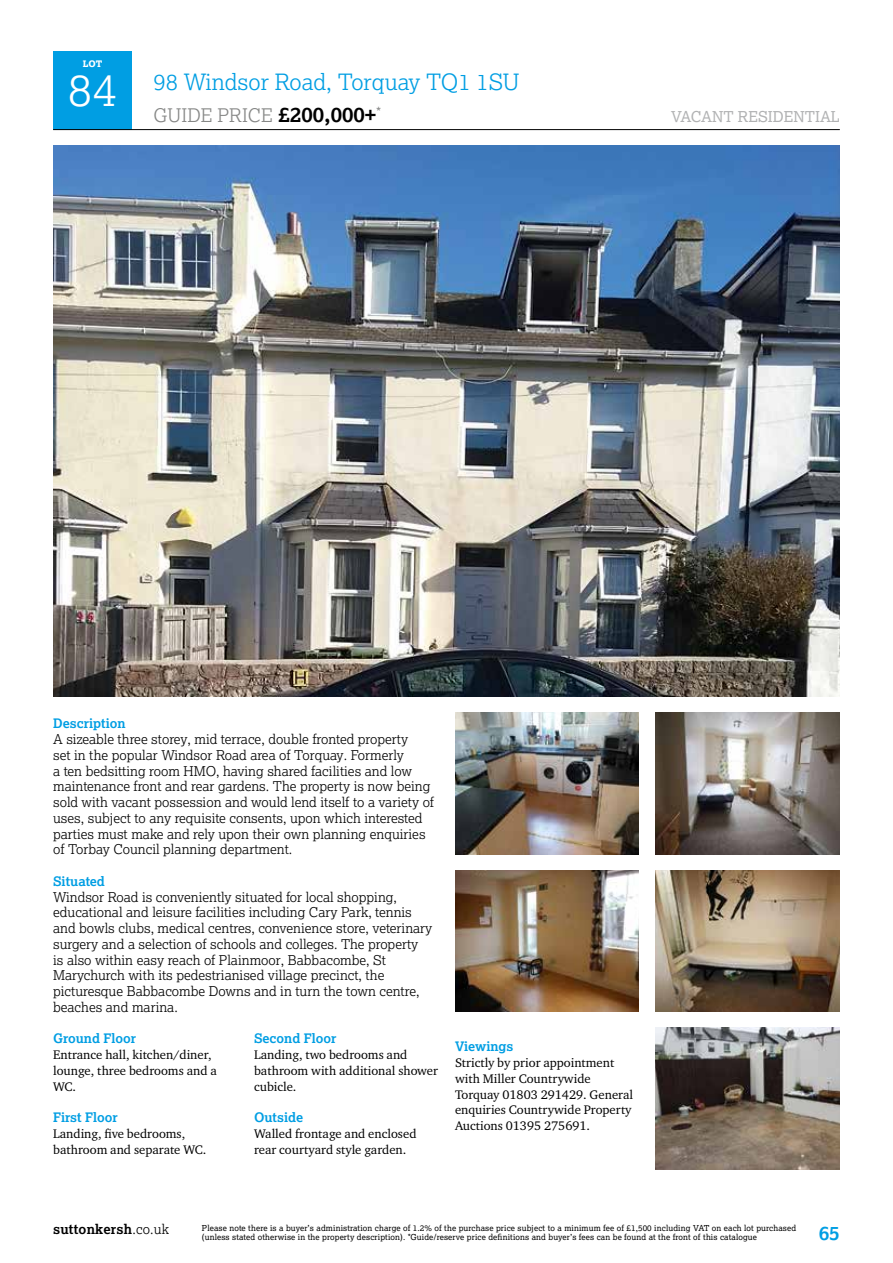
<style>
.page{position:relative;width:893px;height:1263px;background:#fff}
.page>*{position:absolute;margin:0;border:0;box-sizing:border-box;transform-origin:0 0}
.t1{font:300 45px "Lexia";color:#fff}
.t2{font:300 22.5px "Lexia";color:#009ee3}
.t3{font:700 19.5px "Lexia";color:#009ee3}
.t4{font:300 18.75px "Lexia";color:#868786}
.t5{font:15px "Lexia";color:#b1b2b3}
.t6{font:300 13.5px/15.8px "Lexia";color:#000}
.t7{font:700 13.5px "Lexia";letter-spacing:.015em;color:#000}
.t8{font:13.5px "Lexia";color:#868786}
.t9{font:700 13.2px "Lexia";color:#009ee3}
.t10{font:12.75px/15.8px "Charter ITC Pro";color:#000}
.t11{font:800 9px "Lexia";color:#fff}
.t12{font:8.25px/9.8px "Lexia";letter-spacing:.015em;color:#000}
.s1{font-weight:700;font-size:21px;color:#000}
.s2{font-weight:300}
</style>
<div class="page">
<div style="left:53px;top:51px;width:79px;height:79px;background:#009ee3"></div>
<hr style="left:53px;top:129px;width:787px;height:1px;background:#000">
<img style="left:53px;top:146px;width:787px;height:551px">
<img style="left:455px;top:870px;width:184px;height:142px">
<img style="left:656px;top:713px;width:184px;height:141px">
<img style="left:656px;top:1028px;width:184px;height:141px">
<img style="left:455px;top:713px;width:184px;height:141px">
<img style="left:656px;top:870px;width:184px;height:142px">
<p class="t11" style="left:83px;top:58px;width:21px">LOT</p>
<h1 class="t1" style="left:68px;top:61px;width:51px">84</h1>
<h2 class="t2" style="left:154px;top:68px;width:368px">98 Windsor Road, Torquay TQ1 1SU</h2>
<h3 class="t4" style="left:154px;top:103px;width:224px">GUIDE PRICE <span class="s1">£200,000+</span></h3>
<p class="t5" style="left:671px;top:107px;width:170px">VACANT RESIDENTIAL</p>
<p class="t8" style="left:376px;top:104px;width:7px">*</p>
<p class="t9" style="left:53px;top:715px;width:74px">Description</p>
<p class="t6" style="left:53px;top:731px;width:382px">A sizeable three storey, mid terrace, double fronted property<br>set in the popular Windsor Road area of Torquay. Formerly<br>a ten bedsitting room HMO, having shared facilities and low maintenance front and rear gardens. The property is now being sold with vacant possession and would lend itself to a variety of uses, subject to any requisite consents, upon which interested parties must make and rely upon their own planning enquiries of Torbay Council planning department.</p>
<p class="t9" style="left:53px;top:873px;width:53px">Situated</p>
<p class="t6" style="left:53px;top:888px;width:381px">Windsor Road is conveniently situated for local shopping, educational and leisure facilities including Cary Park, tennis and bowls clubs, medical centres, convenience store, veterinary surgery and a selection of schools and colleges. The property<br>is also within easy reach of Plainmoor, Babbacombe, St Marychurch with its pedestrianised village precinct, the picturesque Babbacombe Downs and in turn the town centre, beaches and marina.</p>
<p class="t9" style="left:53px;top:1030px;width:84px">Ground Floor</p>
<p class="t10" style="left:53px;top:1047px;width:165px">Entrance hall, kitchen/diner, lounge, three bedrooms and a<br>WC.</p>
<p class="t9" style="left:53px;top:1109px;width:66px">First Floor</p>
<p class="t10" style="left:53px;top:1125px;width:155px">Landing, five bedrooms, bathroom and separate WC.</p>
<p class="t9" style="left:254px;top:1030px;width:84px">Second Floor</p>
<p class="t10" style="left:254px;top:1047px;width:185px">Landing, two bedrooms and bathroom with additional shower cubicle.</p>
<p class="t9" style="left:254px;top:1109px;width:51px">Outside</p>
<p class="t10" style="left:254px;top:1125px;width:164px">Walled frontage and enclosed rear courtyard style garden.</p>
<p class="t9" style="left:455px;top:1038px;width:60px">Viewings</p>
<p class="t10" style="left:455px;top:1054px;width:180px">Strictly by prior appointment with Miller Countrywide<br>Torquay 01803 291429. General enquiries Countrywide Property<br>Auctions 01395 275691.</p>
<p class="t7" style="left:53px;top:1221px;width:118px">suttonkersh<span class="s2">.co.uk</span></p>
<h3 class="t3" style="left:819px;top:1220px;width:23px">65</h3>
<p class="t12" style="left:202px;top:1222px;width:596px">Please note there is a buyer’s administration charge of 1.2% of the purchase price subject to a minimum fee of £1,500 including VAT on each lot purchased (unless stated otherwise in the property description). *Guide/reserve price definitions and buyer’s fees can be found at the front of this catalogue</p>
</div>
